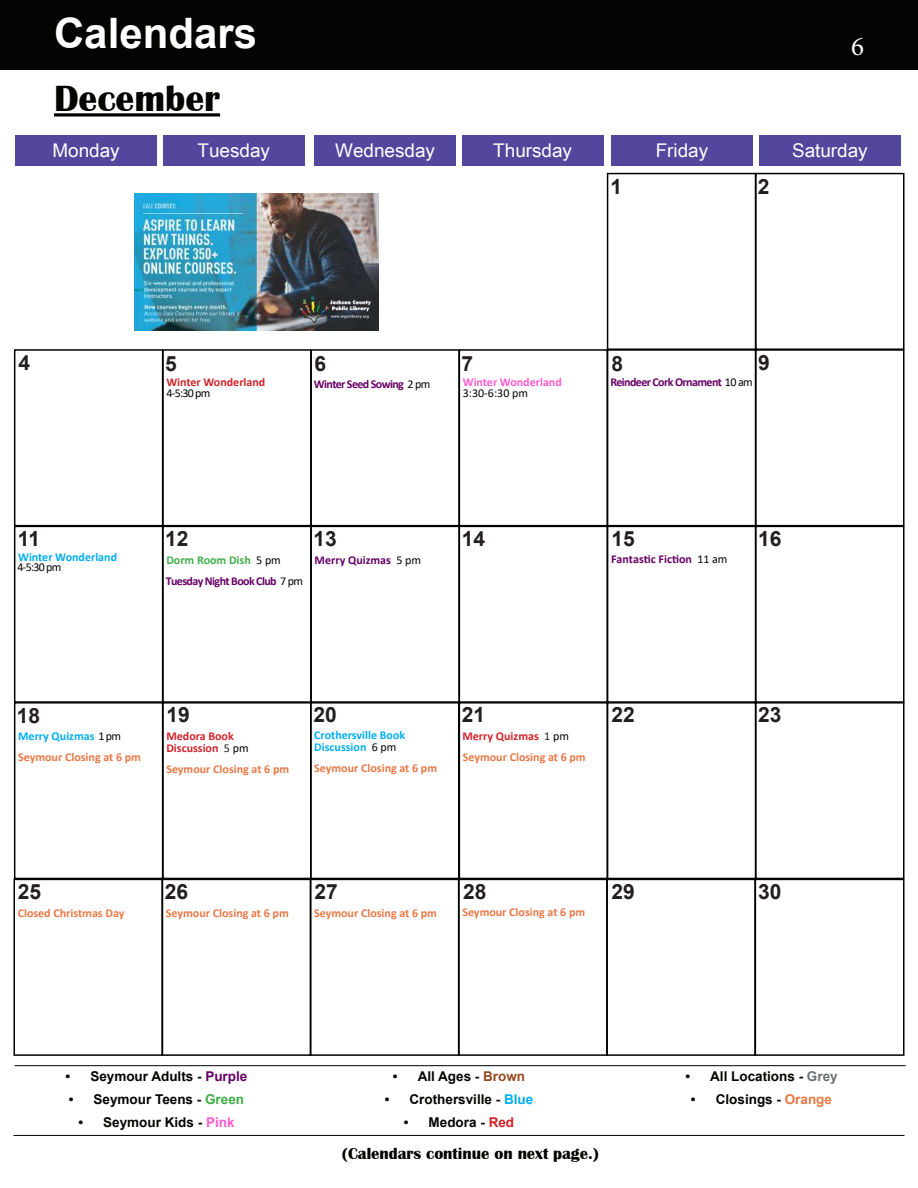
<style>
.page{position:relative;width:918px;height:1188px;background:#fff}
.page>*{position:absolute;margin:0;border:0;box-sizing:border-box;transform-origin:0 0}
.t1{font:700 42px "Arial";color:#fff}
.t2{font:700 37.5px "Britannic";color:#040503}
.t3{font:27px "Minion Pro";color:#fff}
.t4{font:700 21px "Arial";color:#231f20}
.t5{font:18.9px "Arial Unicode MS";color:#fff}
.t6{font:700 16.5px "Britannic";color:#040503}
.t7{font:700 13.5px "Arial";color:#040503}
.t8{font:700 12px/21px "Calibri";color:#e87845}
.t9{font:700 12px/21px "Calibri";letter-spacing:-.05em;color:#606}
.t10{font:700 12px/12px "Calibri";color:#00aeef}
.t11{font:700 12px/12px "Calibri";color:#d1232a}
.t12{font:700 12px "Calibri";color:#606}
.t13{font:12px "Calibri";letter-spacing:-.06em;color:#040503}
.t14{font:700 12px "Calibri";color:#ff5bcc}
.s1{font-weight:400;color:#040503}
.s2{color:#40ae49}
.s3{color:#00aeef}
.s4{font-weight:400;color:#231f20}
.s5{color:#d1232a}
.s6{color:#606}
.s7{color:#ff5bcc}
.s8{color:#954c21}
.s9{color:#6f7073}
.s10{color:#e87845}
</style>
<div class="page">
<div style="left:14px;top:879px;width:149px;height:177px;border:2px solid #000"></div>
<div style="left:755px;top:879px;width:149px;height:177px;border:2px solid #000"></div>
<div style="left:755px;top:349px;width:149px;height:177px;border:2px solid #000"></div>
<div style="left:607px;top:349px;width:149px;height:177px;border:2px solid #000"></div>
<div style="left:310px;top:349px;width:150px;height:177px;border:2px solid #000"></div>
<div style="left:162px;top:879px;width:149px;height:177px;border:2px solid #000"></div>
<div style="left:162px;top:702px;width:150px;height:177px;border:2px solid #000"></div>
<div style="left:162px;top:526px;width:150px;height:177px;border:2px solid #000"></div>
<div style="left:14px;top:526px;width:149px;height:177px;border:2px solid #000"></div>
<div style="left:459px;top:349px;width:149px;height:177px;border:2px solid #000"></div>
<div style="left:162px;top:349px;width:150px;height:177px;border:2px solid #000"></div>
<div style="left:14px;top:349px;width:149px;height:177px;border:2px solid #000"></div>
<svg style="left:54px;top:113px;width:166px;height:4px"></svg>
<div style="left:0;top:0;width:918px;height:70px;background:#040503"></div>
<hr style="left:14px;top:1135px;width:890px;height:1px;background:#000">
<div style="left:759px;top:135px;width:142px;height:31px;background:#52479d"></div>
<div style="left:611px;top:135px;width:142px;height:31px;background:#52479d"></div>
<div style="left:314px;top:135px;width:142px;height:31px;background:#52479d"></div>
<div style="left:15px;top:135px;width:142px;height:31px;background:#52479d"></div>
<div style="left:462px;top:135px;width:141px;height:31px;background:#52479d"></div>
<div style="left:163px;top:135px;width:142px;height:31px;background:#52479d"></div>
<div style="left:607px;top:173px;width:149px;height:177px;border:2px solid #000"></div>
<div style="left:755px;top:173px;width:149px;height:177px;border:2px solid #000"></div>
<div style="left:310px;top:526px;width:150px;height:177px;border:2px solid #000"></div>
<div style="left:459px;top:526px;width:149px;height:177px;border:2px solid #000"></div>
<div style="left:607px;top:526px;width:149px;height:177px;border:2px solid #000"></div>
<div style="left:755px;top:526px;width:149px;height:177px;border:2px solid #000"></div>
<div style="left:14px;top:702px;width:149px;height:177px;border:2px solid #000"></div>
<div style="left:310px;top:702px;width:149px;height:177px;border:2px solid #000"></div>
<div style="left:459px;top:702px;width:149px;height:177px;border:2px solid #000"></div>
<div style="left:755px;top:702px;width:149px;height:177px;border:2px solid #000"></div>
<div style="left:310px;top:879px;width:149px;height:177px;border:2px solid #000"></div>
<div style="left:458px;top:879px;width:150px;height:177px;border:2px solid #000"></div>
<div style="left:606px;top:879px;width:150px;height:177px;border:2px solid #000"></div>
<hr style="left:15px;top:1065px;width:891px;height:1px;background:#000">
<img style="left:135px;top:194px;width:244px;height:137px">
<h1 class="t1" style="left:54px;top:4px;width:205px">Calendars</h1>
<h2 class="t2" style="left:54px;top:77px;width:168px">December</h2>
<h3 class="t3" style="left:851px;top:28px;width:14px">6</h3>
<h3 class="t5" style="left:53px;top:137px;width:69px">Monday</h3>
<h3 class="t5" style="left:198px;top:137px;width:74px">Tuesday</h3>
<h3 class="t5" style="left:335px;top:137px;width:101px">Wednesday</h3>
<h3 class="t5" style="left:493px;top:137px;width:80px">Thursday</h3>
<h3 class="t5" style="left:656px;top:137px;width:54px">Friday</h3>
<h3 class="t5" style="left:792px;top:137px;width:77px">Saturday</h3>
<h3 class="t4" style="left:611px;top:171px;width:13px">1</h3>
<h3 class="t4" style="left:758px;top:171px;width:13px">2</h3>
<h3 class="t4" style="left:18px;top:348px;width:13px">4</h3>
<h3 class="t4" style="left:165px;top:348px;width:13px">5</h3>
<h3 class="t4" style="left:315px;top:348px;width:13px">6</h3>
<h3 class="t4" style="left:462px;top:348px;width:13px">7</h3>
<h3 class="t4" style="left:612px;top:348px;width:13px">8</h3>
<h3 class="t4" style="left:758px;top:347px;width:13px">9</h3>
<p class="t11" style="left:166px;top:376px;width:100px">Winter Wonderland</p>
<p class="t13" style="left:166px;top:384px;width:46px">4-5:30 pm</p>
<p class="t9" style="left:314px;top:373px;width:118px">Winter Seed Sowing <span class="s1">2 pm</span></p>
<p class="t9" style="left:610px;top:372px;width:144px">Reindeer Cork Ornament <span class="s1">10 am</span></p>
<p class="t14" style="left:463px;top:374px;width:100px">Winter Wonderland</p>
<p class="t13" style="left:463px;top:385px;width:67px">3:30-6:30 pm</p>
<h3 class="t4" style="left:18px;top:524px;width:24px">11</h3>
<h3 class="t4" style="left:165px;top:524px;width:25px">12</h3>
<h3 class="t4" style="left:313px;top:524px;width:25px">13</h3>
<p class="t12" style="left:315px;top:552px;width:108px">Merry Quizmas <span class="s1">5 pm</span></p>
<p class="t10" style="left:18px;top:551px;width:100px">Winter Wonderland</p>
<p class="t13" style="left:17px;top:559px;width:46px">4-5:30 pm</p>
<p class="t9" style="left:166px;top:549px;width:139px"><span class="s2">Dorm Room Dish</span> <span class="s1">5 pm<br></span>Tuesday Night Book Club <span class="s1">7 pm</span></p>
<h3 class="t4" style="left:462px;top:524px;width:25px">14</h3>
<h3 class="t4" style="left:612px;top:524px;width:25px">15</h3>
<p class="t12" style="left:611px;top:551px;width:118px">Fantastic Fiction <span class="s1">11 am</span></p>
<h3 class="t4" style="left:758px;top:524px;width:25px">16</h3>
<h3 class="t4" style="left:17px;top:701px;width:25px">18</h3>
<p class="t8" style="left:18px;top:726px;width:124px"><span class="s3">Merry Quizmas</span> <span class="s1">1 pm<br></span>Seymour Closing at 6 pm</p>
<h3 class="t4" style="left:166px;top:700px;width:25px">19</h3>
<h3 class="t4" style="left:313px;top:700px;width:25px">20</h3>
<p class="t10" style="left:314px;top:729px;width:92px">Crothersville Book<br>Discussion <span class="s1">6 pm</span></p>
<p class="t8" style="left:314px;top:757px;width:124px">Seymour Closing at 6 pm</p>
<p class="t11" style="left:166px;top:730px;width:84px">Medora Book<br>Discussion <span class="s4">5</span> <span class="s1">pm</span></p>
<p class="t8" style="left:166px;top:759px;width:124px">Seymour Closing at 6 pm</p>
<h3 class="t4" style="left:462px;top:700px;width:25px">21</h3>
<p class="t8" style="left:462px;top:726px;width:125px"><span class="s5">Merry Quizmas</span> <span class="s4">1</span> <span class="s1">pm<br></span>Seymour Closing at 6 pm</p>
<h3 class="t4" style="left:612px;top:700px;width:25px">22</h3>
<h3 class="t4" style="left:758px;top:700px;width:25px">23</h3>
<h3 class="t4" style="left:18px;top:877px;width:25px">25</h3>
<h3 class="t4" style="left:165px;top:877px;width:25px">26</h3>
<h3 class="t4" style="left:315px;top:877px;width:25px">27</h3>
<p class="t8" style="left:314px;top:902px;width:124px">Seymour Closing at 6 pm</p>
<p class="t8" style="left:18px;top:902px;width:108px">Closed Christmas Day</p>
<p class="t8" style="left:166px;top:902px;width:124px">Seymour Closing at 6 pm</p>
<h3 class="t4" style="left:463px;top:877px;width:25px">28</h3>
<p class="t8" style="left:462px;top:902px;width:124px">Seymour Closing at 6 pm</p>
<h3 class="t4" style="left:612px;top:877px;width:25px">29</h3>
<h3 class="t4" style="left:758px;top:877px;width:25px">30</h3>
<p class="t7" style="left:66px;top:1067px;width:183px">• Seymour Adults - <span class="s6">Purple</span></p>
<p class="t7" style="left:69px;top:1090px;width:177px">• Seymour Teens - <span class="s2">Green</span></p>
<p class="t7" style="left:78px;top:1112px;width:158px">• Seymour Kids - <span class="s7">Pink</span></p>
<p class="t7" style="left:393px;top:1067px;width:134px">• All Ages - <span class="s8">Brown</span></p>
<p class="t7" style="left:385px;top:1090px;width:150px">• Crothersville - <span class="s3">Blue</span></p>
<p class="t7" style="left:404px;top:1112px;width:112px">• Medora - <span class="s5">Red</span></p>
<h3 class="t6" style="left:342px;top:1144px;width:258px">(Calendars continue on next page.)</h3>
<p class="t7" style="left:685px;top:1067px;width:154px">• All Locations - <span class="s9">Grey</span></p>
<p class="t7" style="left:691px;top:1090px;width:143px">• Closings - <span class="s10">Orange</span></p>
</div>
